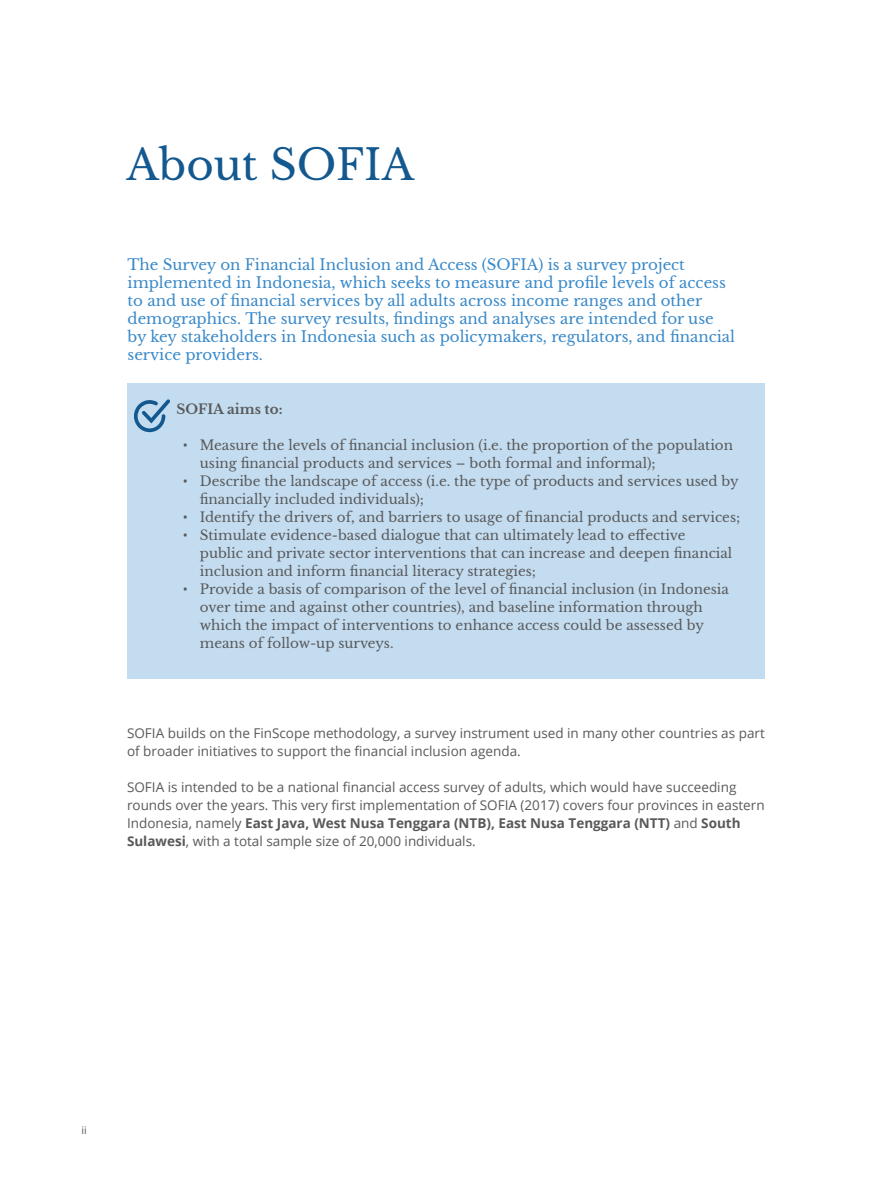
<style>
.page{position:relative;width:893px;height:1191px;background:#fff}
.page>*{position:absolute;margin:0;border:0;box-sizing:border-box;transform-origin:0 0}
.t1{font:42px "Libre Baskerville";color:#13588f}
.t2{font:15px/18px "Libre Baskerville";color:#3989c9}
.t3{font:13.5px/18px "Libre Baskerville";color:#58595b}
.t4{font:13.5px/18px "Open Sans";color:#58595b}
.t5{font:700 13.5px "Libre Baskerville";color:#58595b}
.t6{font:10.5px "Open Sans";color:#58595b}
.s1{font-family:"Open Sans"}
.s2{font-weight:700}
</style>
<div class="page">
<div style="left:128px;top:383px;width:637px;height:295px;background:#c4dcef"></div>
<svg style="left:134px;top:399px;width:36px;height:33px"></svg>
<h1 class="t1" style="left:126px;top:139px;width:289px">About SOFIA</h1>
<p class="t2" style="left:128px;top:256px;width:609px">The Survey on Financial Inclusion and Access (SOFIA) is a survey project implemented in Indonesia, which seeks to measure and profile levels of access to and use of financial services by all adults across income ranges and other demographics. The survey results, findings and analyses are intended for use by key stakeholders in Indonesia such as policymakers, regulators, and financial service providers.</p>
<p class="t5" style="left:177px;top:401px;width:107px">SOFIA aims to:</p>
<p class="t3" style="left:200px;top:436px;width:535px;text-indent:-17px"><span class="s1">•</span> Measure the levels of financial inclusion (i.e. the proportion of the population using financial products and services – both formal and informal);</p>
<p class="t3" style="left:200px;top:472px;width:540px;text-indent:-17px"><span class="s1">•</span> Describe the landscape of access (i.e. the type of products and services used by financially included individuals);</p>
<p class="t3" style="left:183px;top:508px;width:559px"><span class="s1">•</span> Identify the drivers of, and barriers to usage of financial products and services;</p>
<p class="t3" style="left:200px;top:526px;width:534px;text-indent:-17px"><span class="s1">•</span> Stimulate evidence-based dialogue that can ultimately lead to effective<br>public and private sector interventions that can increase and deepen financial inclusion and inform financial literacy strategies;</p>
<p class="t3" style="left:200px;top:580px;width:531px;text-indent:-17px"><span class="s1">•</span> Provide a basis of comparison of the level of financial inclusion (in Indonesia over time and against other countries), and baseline information through which the impact of interventions to enhance access could be assessed by means of follow-up surveys.</p>
<p class="t4" style="left:127px;top:724px;width:639px">SOFIA builds on the FinScope methodology, a survey instrument used in many other countries as part of broader initiatives to support the financial inclusion agenda.</p>
<p class="t4" style="left:127px;top:778px;width:639px">SOFIA is intended to be a national financial access survey of adults, which would have succeeding rounds over the years. This very first implementation of SOFIA (2017) covers four provinces in eastern Indonesia, namely <span class="s2">East Java, West Nusa Tenggara (NTB), East Nusa Tenggara (NTT)</span> and <span class="s2">South Sulawesi</span>, with a total sample size of 20,000 individuals.</p>
<p class="t6" style="left:81px;top:1123px;width:7px">ii</p>
</div>
